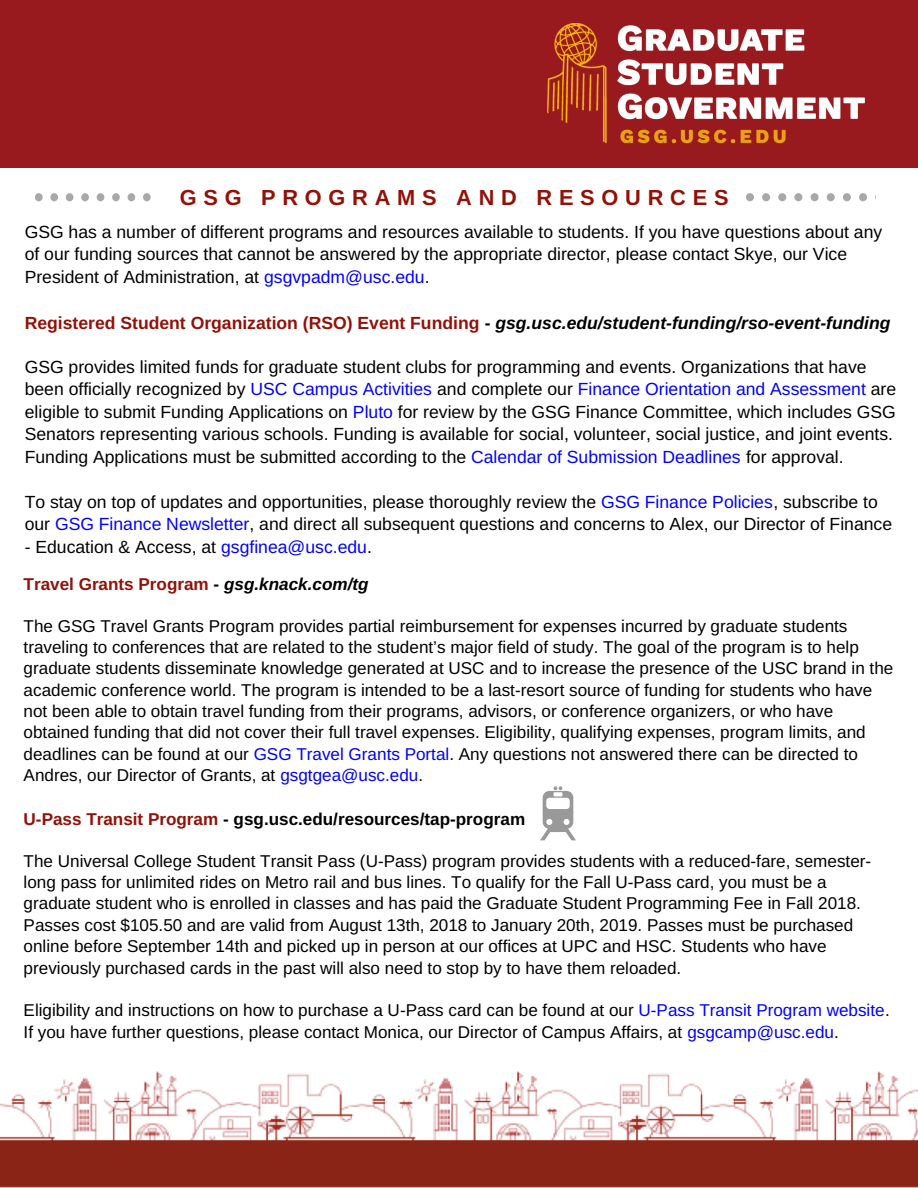
<style>
.page{position:relative;width:918px;height:1188px;background:#fff}
.page>*{position:absolute;margin:0;border:0;box-sizing:border-box;transform-origin:0 0}
.t1{font:700 21.75px "Arimo";color:#921108}
.t2{font:17.55px/22.5px "Arimo";color:#000}
.t3{font:700 17.55px "Arimo";color:#921108}
.t4{font:17.1px/21.3px "Arimo";color:#000}
.t5{font:700 17.1px "Arimo";color:#000}
.t6{font:700 17.1px "Arimo";color:#921108}
.s1{color:#00f}
.s2{color:#000}
.s3{font-style:italic;color:#000}
.s4{color:#921108}
</style>
<div class="page">
<img style="left:0;top:0;width:918px;height:168px">
<img style="left:0;top:1071px;width:918px;height:117px">
<div style="left:112px;top:193px;width:8px;height:8px;background:#a8a8a8;border-radius:50%"></div>
<div style="left:128px;top:193px;width:7px;height:8px;background:#a8a8a8;border-radius:50%"></div>
<div style="left:97px;top:193px;width:7px;height:8px;background:#a8a8a8;border-radius:50%"></div>
<svg style="left:35px;top:193px;width:8px;height:8px"></svg>
<div style="left:50px;top:193px;width:8px;height:8px;background:#a8a8a8;border-radius:50%"></div>
<div style="left:66px;top:193px;width:7px;height:8px;background:#a8a8a8;border-radius:50%"></div>
<div style="left:81px;top:193px;width:8px;height:8px;background:#a8a8a8;border-radius:50%"></div>
<div style="left:143px;top:193px;width:8px;height:8px;background:#a8a8a8;border-radius:50%"></div>
<div style="left:827px;top:193px;width:8px;height:8px;background:#a8a8a8;border-radius:50%"></div>
<div style="left:843px;top:193px;width:8px;height:8px;background:#a8a8a8;border-radius:50%"></div>
<div style="left:811px;top:193px;width:8px;height:8px;background:#a8a8a8;border-radius:50%"></div>
<svg style="left:746px;top:193px;width:8px;height:8px"></svg>
<div style="left:762px;top:193px;width:8px;height:8px;background:#a8a8a8;border-radius:50%"></div>
<div style="left:778px;top:193px;width:8px;height:8px;background:#a8a8a8;border-radius:50%"></div>
<div style="left:794px;top:193px;width:8px;height:8px;background:#a8a8a8;border-radius:50%"></div>
<div style="left:859px;top:193px;width:8px;height:8px;background:#a8a8a8;border-radius:50%"></div>
<svg style="left:540px;top:786px;width:36px;height:54px"></svg>
<p class="t1" style="left:180px;top:185px;width:550px">G S G P R O G R A M S A N D R E S O U R C E S</p>
<p class="t2" style="left:25px;top:220px;width:859px">GSG has a number of different programs and resources available to students. If you have questions about any of our funding sources that cannot be answered by the appropriate director, please contact Skye, our Vice<br>President of Administration, at <span class="s1">gsgvpadm@usc.edu</span>.</p>
<p class="t3" style="left:25px;top:313px;width:867px">Registered Student Organization (RSO) Event Funding <span class="s2">-</span> <span class="s3">gsg.usc.edu/student-funding/rso-event-funding</span></p>
<p class="t2" style="left:25px;top:355px;width:873px">GSG provides limited funds for graduate student clubs for programming and events. Organizations that have been officially recognized by <span class="s1">USC Campus Activities</span> and complete our <span class="s1">Finance Orientation and Assessment</span> are eligible to submit Funding Applications on <span class="s1">Pluto</span> for review by the GSG Finance Committee, which includes GSG Senators representing various schools. Funding is available for social, volunteer, social justice, and joint events.<br>Funding Applications must be submitted according to the <span class="s1">Calendar of Submission Deadlines</span> for approval.</p>
<p class="t2" style="left:25px;top:490px;width:869px">To stay on top of updates and opportunities, please thoroughly review the <span class="s1">GSG Finance Policies</span>, subscribe to our <span class="s1">GSG Finance Newsletter</span>, and direct all subsequent questions and concerns to Alex, our Director of Finance</p>
<p class="t2" style="left:25px;top:535px;width:349px">- Education &amp; Access, at <span class="s1">gsgfinea@usc.edu</span>.</p>
<p class="t6" style="left:24px;top:574px;width:346px">Travel Grants Program <span class="s2">-</span> <span class="s3">gsg.knack.com/tg</span></p>
<p class="t4" style="left:24px;top:615px;width:871px">The GSG Travel Grants Program provides partial reimbursement for expenses incurred by graduate students traveling to conferences that are related to the student’s major field of study. The goal of the program is to help graduate students disseminate knowledge generated at USC and to increase the presence of the USC brand in the academic conference world. The program is intended to be a last-resort source of funding for students who have not been able to obtain travel funding from their programs, advisors, or conference organizers, or who have obtained funding that did not cover their full travel expenses. Eligibility, qualifying expenses, program limits, and deadlines can be found at our <span class="s1">GSG Travel Grants Portal</span>. Any questions not answered there can be directed to Andres, our Director of Grants, at <span class="s1">gsgtgea@usc.edu</span>.</p>
<p class="t5" style="left:24px;top:809px;width:503px"><span class="s4">U-Pass Transit Program</span> - gsg.usc.edu/resources/tap-program</p>
<p class="t4" style="left:24px;top:850px;width:849px">The Universal College Student Transit Pass (U-Pass) program provides students with a reduced-fare, semester&shy;long pass for unlimited rides on Metro rail and bus lines. To qualify for the Fall U-Pass card, you must be a graduate student who is enrolled in classes and has paid the Graduate Student Programming Fee in Fall 2018.<br>Passes cost $105.50 and are valid from August 13th, 2018 to January 20th, 2019. Passes must be purchased online before September 14th and picked up in person at our offices at UPC and HSC. Students who have previously purchased cards in the past will also need to stop by to have them reloaded.</p>
<p class="t4" style="left:24px;top:1000px;width:868px">Eligibility and instructions on how to purchase a U-Pass card can be found at our <span class="s1">U-Pass Transit Program website</span>.<br>If you have further questions, please contact Monica, our Director of Campus Affairs, at <span class="s1">gsgcamp@usc.edu</span>.</p>
</div>
